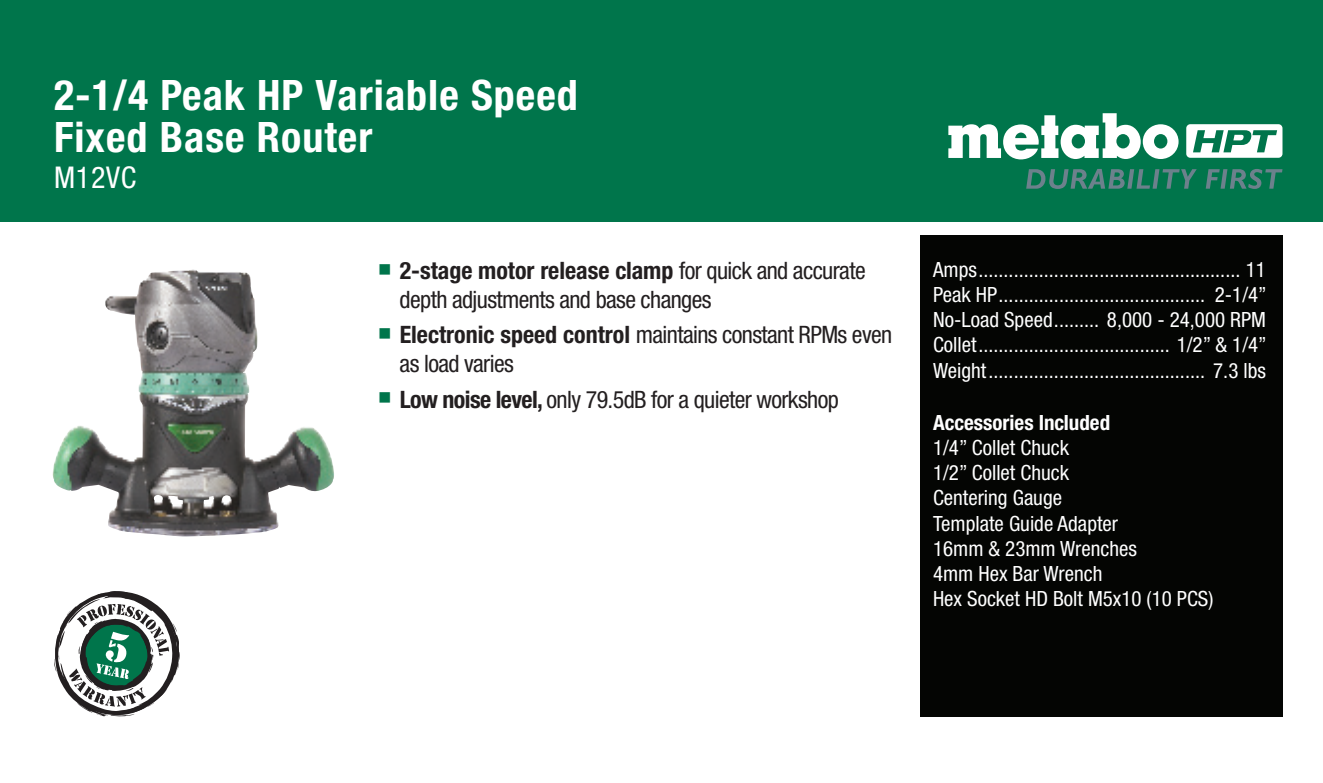
<style>
.page{position:relative;width:1323px;height:783px;background:#fff}
.page>*{position:absolute;margin:0;border:0;box-sizing:border-box;transform-origin:0 0}
.Tool_Name_Text{font:700 condensed 42px "Helvetica Neue LT Std";letter-spacing:.025em;color:#fff}
.Tool_Model_Text_-_Ti{font:condensed 30px "Helvetica Neue LT Std";letter-spacing:.025em;color:#fff}
.t1{font:condensed 24px/28.8px "Helvetica Neue LT Std";letter-spacing:-.025em;color:#231f20}
.Spec_1_Text_Bold{font:condensed 21px "Helvetica Neue LT Std";color:#fff}
.Spec_1_Text_Bold-2{font:700 condensed 21px "Helvetica Neue LT Std";color:#fff}
.s1{color:#00754b}
.s2{font-weight:700}
</style>
<div class="page">
<div style="left:920px;top:235px;width:362px;height:481px;background:#040503"></div>
<div style="left:0;top:0;width:1323px;height:221px;background:#00754b"></div>
<svg style="left:1186px;top:124px;width:96px;height:34px"></svg>
<svg style="left:948px;top:113px;width:231px;height:46px"></svg>
<svg style="left:1026px;top:169px;width:171px;height:20px"></svg>
<svg style="left:1206px;top:169px;width:76px;height:20px"></svg>
<svg style="left:54px;top:591px;width:126px;height:126px"></svg>
<img style="left:53px;top:270px;width:281px;height:267px">
<p class="Tool_Name_Text" style="left:54px;top:69px;width:525px">2-1/4 Peak HP Variable Speed</p>
<p class="Tool_Name_Text" style="left:54px;top:111px;width:320px">Fixed Base Router</p>
<p class="Tool_Model_Text_-_Ti" style="left:54px;top:160px;width:84px">M12VC</p>
<p class="t1" style="left:400px;top:256px;width:468px;text-indent:-22px"><span class="s1">■</span> <span class="s2">2-stage motor release clamp</span> for quick and accurate depth adjustments and base changes</p>
<p class="t1" style="left:400px;top:320px;width:494px;text-indent:-22px"><span class="s1">■</span> <span class="s2">Electronic speed control</span> maintains constant RPMs even as load varies</p>
<p class="t1" style="left:378px;top:385px;width:462px"><span class="s1">■</span> <span class="s2">Low noise level,</span> only 79.5dB for a quieter workshop</p>
<p class="Spec_1_Text_Bold" style="left:933px;top:257px;width:335px">Amps.................................................... 11</p>
<p class="Spec_1_Text_Bold" style="left:933px;top:282px;width:335px">Peak HP......................................... 2-1/4”</p>
<p class="Spec_1_Text_Bold" style="left:933px;top:308px;width:335px">No-Load Speed......... 8,000 - 24,000 RPM</p>
<p class="Spec_1_Text_Bold" style="left:933px;top:333px;width:335px">Collet...................................... 1/2” &amp; 1/4”</p>
<p class="Spec_1_Text_Bold" style="left:933px;top:358px;width:335px">Weight........................................... 7.3 lbs</p>
<p class="Spec_1_Text_Bold-2" style="left:933px;top:410px;width:179px">Accessories Included</p>
<p class="Spec_1_Text_Bold" style="left:933px;top:435px;width:138px">1/4” Collet Chuck</p>
<p class="Spec_1_Text_Bold" style="left:933px;top:461px;width:138px">1/2” Collet Chuck</p>
<p class="Spec_1_Text_Bold" style="left:933px;top:486px;width:131px">Centering Gauge</p>
<p class="Spec_1_Text_Bold" style="left:933px;top:511px;width:187px">Template Guide Adapter</p>
<p class="Spec_1_Text_Bold" style="left:933px;top:536px;width:205px">16mm &amp; 23mm Wrenches</p>
<p class="Spec_1_Text_Bold" style="left:933px;top:561px;width:171px">4mm Hex Bar Wrench</p>
<p class="Spec_1_Text_Bold" style="left:933px;top:587px;width:282px">Hex Socket HD Bolt M5x10 (10 PCS)</p>
</div>
